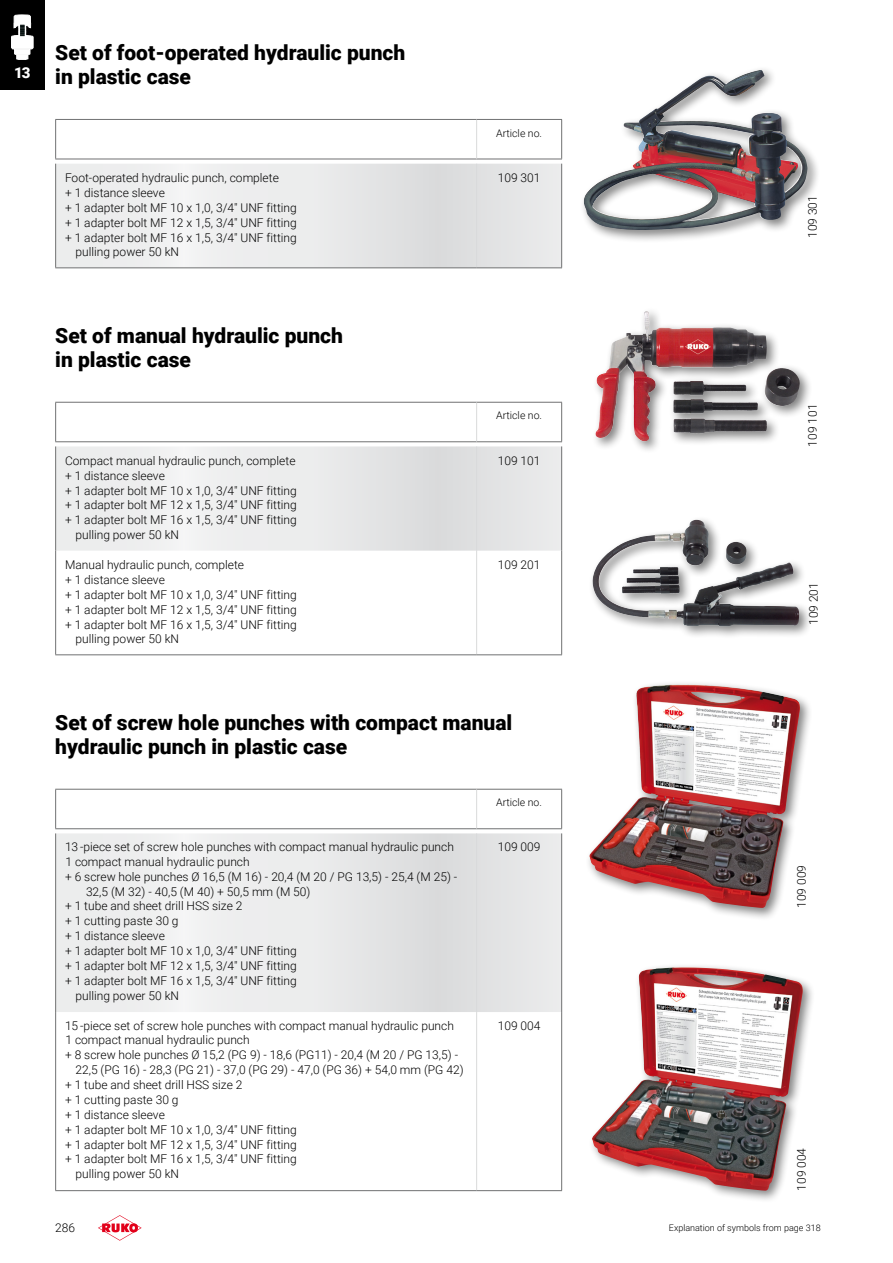
<style>
.page{position:relative;width:893px;height:1263px;background:#fff}
.page>*{position:absolute;margin:0;border:0;box-sizing:border-box;transform-origin:0 0}
.t1{font:900 21px/24px "Roboto";color:#000}
.t2{font:900 15px "Roboto";color:#fff}
.t3{font:300 12px "Roboto";color:#000}
.t4{font:300 10.5px "Roboto";color:#000}
.t5{font:300 9px "Roboto";color:#000}
</style>
<div class="page">
<div style="left:0;top:0;width:45px;height:89px;background:#000"></div>
<svg style="left:11px;top:15px;width:22px;height:45px"></svg>
<svg style="left:98px;top:1215px;width:44px;height:26px"></svg>
<div style="left:591px;top:306px;width:222px;height:148px;background:#000;opacity:.5"></div>
<img style="left:594px;top:314px;width:118px;height:128px">
<div style="left:588px;top:515px;width:224px;height:125px;background:#000;opacity:.5"></div>
<img style="left:592px;top:524px;width:208px;height:102px">
<div style="left:579px;top:65px;width:241px;height:179px;background:#000;opacity:.5"></div>
<img style="left:583px;top:70px;width:225px;height:160px">
<div style="left:585px;top:680px;width:228px;height:241px;background:#000;opacity:.5"></div>
<img style="left:589px;top:685px;width:211px;height:223px">
<div style="left:588px;top:963px;width:228px;height:240px;background:#000;opacity:.5"></div>
<img style="left:592px;top:967px;width:211px;height:224px">
<svg style="left:56px;top:164px;width:505px;height:103px;background:#e7e8e9"></svg>
<hr style="left:55px;top:164px;width:1px;height:103px;background:#707172">
<hr style="left:561px;top:164px;width:1px;height:103px;background:#707172">
<hr style="left:476px;top:164px;width:1px;height:103px;background:#d9dadb">
<hr style="left:55px;top:119px;width:422px;height:1px;background:#707172">
<hr style="left:55px;top:120px;width:1px;height:39px;background:#707172">
<hr style="left:477px;top:119px;width:85px;height:1px;background:#707172">
<hr style="left:561px;top:120px;width:1px;height:39px;background:#707172">
<hr style="left:55px;top:159px;width:422px;height:1px;background:#707172">
<hr style="left:477px;top:159px;width:85px;height:1px;background:#707172">
<hr style="left:476px;top:120px;width:1px;height:39px;background:#d9dadb">
<hr style="left:55px;top:267px;width:422px;height:1px;background:#707172">
<hr style="left:477px;top:267px;width:85px;height:1px;background:#707172">
<svg style="left:56px;top:446px;width:505px;height:105px"></svg>
<hr style="left:55px;top:446px;width:1px;height:105px;background:#707172">
<hr style="left:561px;top:446px;width:1px;height:105px;background:#707172">
<hr style="left:55px;top:551px;width:1px;height:103px;background:#707172">
<hr style="left:561px;top:551px;width:1px;height:103px;background:#707172">
<hr style="left:476px;top:446px;width:1px;height:105px;background:#d9dadb">
<hr style="left:476px;top:551px;width:1px;height:103px;background:#d9dadb">
<hr style="left:55px;top:402px;width:422px;height:1px;background:#707172">
<hr style="left:55px;top:403px;width:1px;height:38px;background:#707172">
<hr style="left:477px;top:402px;width:85px;height:1px;background:#707172">
<hr style="left:561px;top:403px;width:1px;height:38px;background:#707172">
<hr style="left:55px;top:441px;width:422px;height:1px;background:#707172">
<hr style="left:477px;top:441px;width:85px;height:1px;background:#707172">
<hr style="left:476px;top:403px;width:1px;height:38px;background:#d9dadb">
<hr style="left:55px;top:654px;width:422px;height:1px;background:#707172">
<hr style="left:477px;top:654px;width:85px;height:1px;background:#707172">
<svg style="left:56px;top:833px;width:505px;height:179px;background:#e8e9e9"></svg>
<hr style="left:55px;top:789px;width:422px;height:1px;background:#707172">
<hr style="left:55px;top:789px;width:1px;height:39px;background:#707172">
<hr style="left:477px;top:789px;width:85px;height:1px;background:#707172">
<hr style="left:561px;top:789px;width:1px;height:39px;background:#707172">
<hr style="left:55px;top:828px;width:422px;height:1px;background:#707172">
<hr style="left:477px;top:828px;width:85px;height:1px;background:#707172">
<hr style="left:476px;top:789px;width:1px;height:39px;background:#d9dadb">
<hr style="left:55px;top:833px;width:1px;height:179px;background:#707172">
<hr style="left:561px;top:833px;width:1px;height:179px;background:#707172">
<hr style="left:55px;top:1012px;width:1px;height:178px;background:#707172">
<hr style="left:561px;top:1012px;width:1px;height:178px;background:#707172">
<hr style="left:476px;top:833px;width:1px;height:179px;background:#d9dadb">
<hr style="left:476px;top:1012px;width:1px;height:178px;background:#d9dadb">
<hr style="left:55px;top:1190px;width:422px;height:1px;background:#707172">
<hr style="left:477px;top:1190px;width:85px;height:1px;background:#707172">
<p class="t2" style="left:14px;top:62px;width:18px">13</p>
<h1 class="t1" style="left:55px;top:40px;width:352px">Set of foot-operated hydraulic punch in plastic case</h1>
<p class="t3" style="left:65px;top:169px;width:215px">Foot-operated hydraulic punch, complete</p>
<p class="t3" style="left:65px;top:184px;width:101px">+ 1 distance sleeve</p>
<p class="t3" style="left:65px;top:199px;width:233px">+ 1 adapter bolt MF 10 x 1,0, 3/4" UNF fitting</p>
<p class="t3" style="left:65px;top:214px;width:233px">+ 1 adapter bolt MF 12 x 1,5, 3/4" UNF fitting</p>
<p class="t3" style="left:65px;top:229px;width:233px">+ 1 adapter bolt MF 16 x 1,5, 3/4" UNF fitting</p>
<p class="t3" style="left:76px;top:244px;width:105px">pulling power 50 kN</p>
<h1 class="t1" style="left:55px;top:323px;width:289px">Set of manual hydraulic punch in plastic case</h1>
<p class="t3" style="left:65px;top:452px;width:232px">Compact manual hydraulic punch, complete</p>
<p class="t3" style="left:65px;top:467px;width:101px">+ 1 distance sleeve</p>
<p class="t3" style="left:65px;top:482px;width:233px">+ 1 adapter bolt MF 10 x 1,0, 3/4" UNF fitting</p>
<p class="t3" style="left:65px;top:497px;width:233px">+ 1 adapter bolt MF 12 x 1,5, 3/4" UNF fitting</p>
<p class="t3" style="left:65px;top:512px;width:233px">+ 1 adapter bolt MF 16 x 1,5, 3/4" UNF fitting</p>
<p class="t3" style="left:76px;top:526px;width:105px">pulling power 50 kN</p>
<p class="t3" style="left:65px;top:556px;width:181px">Manual hydraulic punch, complete</p>
<p class="t3" style="left:65px;top:571px;width:101px">+ 1 distance sleeve</p>
<p class="t3" style="left:65px;top:586px;width:233px">+ 1 adapter bolt MF 10 x 1,0, 3/4" UNF fitting</p>
<p class="t3" style="left:65px;top:601px;width:233px">+ 1 adapter bolt MF 12 x 1,5, 3/4" UNF fitting</p>
<p class="t3" style="left:65px;top:616px;width:233px">+ 1 adapter bolt MF 16 x 1,5, 3/4" UNF fitting</p>
<p class="t3" style="left:76px;top:631px;width:105px">pulling power 50 kN</p>
<p class="t4" style="left:496px;top:126px;width:47px">Article no.</p>
<p class="t3" style="left:498px;top:169px;width:44px">109 301</p>
<p class="t4" style="left:496px;top:408px;width:47px">Article no.</p>
<p class="t3" style="left:498px;top:452px;width:44px">109 101</p>
<p class="t3" style="left:498px;top:556px;width:44px">109 201</p>
<h1 class="t1" style="left:55px;top:710px;width:459px">Set of screw hole punches with compact manual hydraulic punch in plastic case</h1>
<p class="t3" style="left:65px;top:838px;width:390px">13 -piece set of screw hole punches with compact manual hydraulic punch</p>
<p class="t3" style="left:66px;top:853px;width:186px">1 compact manual hydraulic punch</p>
<p class="t3" style="left:65px;top:868px;width:394px">+ 6 screw hole punches Ø 16,5 (M 16) - 20,4 (M 20 / PG 13,5) - 25,4 (M 25) -</p>
<p class="t3" style="left:86px;top:883px;width:226px">32,5 (M 32) - 40,5 (M 40) + 50,5 mm (M 50)</p>
<p class="t3" style="left:65px;top:898px;width:179px">+ 1 tube and sheet drill HSS size 2</p>
<p class="t3" style="left:65px;top:913px;width:115px">+ 1 cutting paste 30 g</p>
<p class="t3" style="left:65px;top:927px;width:101px">+ 1 distance sleeve</p>
<p class="t3" style="left:65px;top:942px;width:233px">+ 1 adapter bolt MF 10 x 1,0, 3/4" UNF fitting</p>
<p class="t3" style="left:65px;top:957px;width:233px">+ 1 adapter bolt MF 12 x 1,5, 3/4" UNF fitting</p>
<p class="t3" style="left:65px;top:972px;width:233px">+ 1 adapter bolt MF 16 x 1,5, 3/4" UNF fitting</p>
<p class="t3" style="left:76px;top:987px;width:105px">pulling power 50 kN</p>
<p class="t3" style="left:65px;top:1017px;width:390px">15 -piece set of screw hole punches with compact manual hydraulic punch</p>
<p class="t3" style="left:66px;top:1032px;width:186px">1 compact manual hydraulic punch</p>
<p class="t3" style="left:65px;top:1046px;width:395px">+ 8 screw hole punches Ø 15,2 (PG 9) - 18,6 (PG11) - 20,4 (M 20 / PG 13,5) -</p>
<p class="t3" style="left:76px;top:1061px;width:390px">22,5 (PG 16) - 28,3 (PG 21) - 37,0 (PG 29) - 47,0 (PG 36) + 54,0 mm (PG 42)</p>
<p class="t3" style="left:65px;top:1076px;width:179px">+ 1 tube and sheet drill HSS size 2</p>
<p class="t3" style="left:65px;top:1091px;width:115px">+ 1 cutting paste 30 g</p>
<p class="t3" style="left:65px;top:1106px;width:101px">+ 1 distance sleeve</p>
<p class="t3" style="left:65px;top:1121px;width:233px">+ 1 adapter bolt MF 10 x 1,0, 3/4" UNF fitting</p>
<p class="t3" style="left:65px;top:1136px;width:233px">+ 1 adapter bolt MF 12 x 1,5, 3/4" UNF fitting</p>
<p class="t3" style="left:65px;top:1151px;width:233px">+ 1 adapter bolt MF 16 x 1,5, 3/4" UNF fitting</p>
<p class="t3" style="left:76px;top:1166px;width:105px">pulling power 50 kN</p>
<p class="t3" style="left:55px;top:1220px;width:21px">286</p>
<p class="t4" style="left:496px;top:795px;width:47px">Article no.</p>
<p class="t3" style="left:498px;top:838px;width:44px">109 009</p>
<p class="t3" style="left:498px;top:1017px;width:44px">109 004</p>
<p class="t3" style="left:804px;top:238px;width:44px;rotate:-90deg">109 301</p>
<p class="t3" style="left:804px;top:446px;width:44px;rotate:-90deg">109 101</p>
<p class="t3" style="left:805px;top:625px;width:44px;rotate:-90deg">109 201</p>
<p class="t3" style="left:793px;top:908px;width:44px;rotate:-90deg">109 009</p>
<p class="t3" style="left:793px;top:1191px;width:44px;rotate:-90deg">109 004</p>
<p class="t5" style="left:669px;top:1222px;width:153px">Explanation of symbols from page 318</p>
</div>
